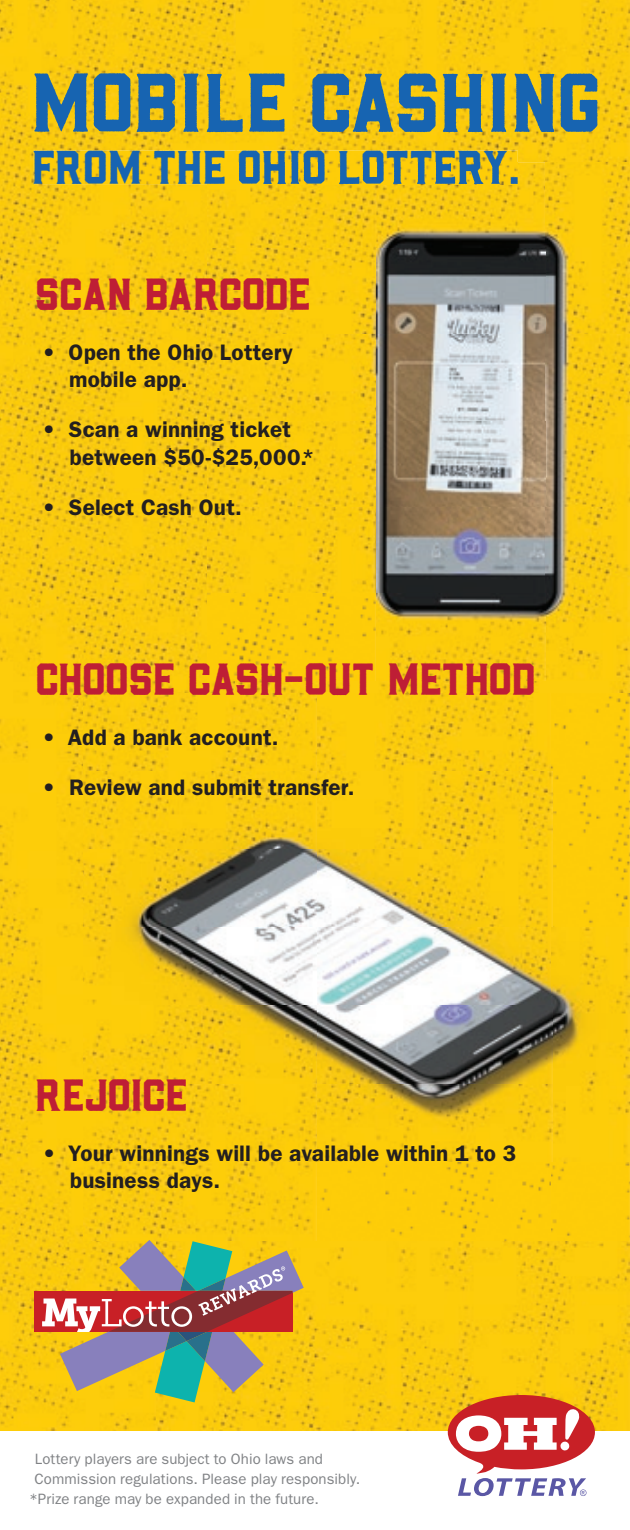
<style>
.page{position:relative;width:630px;height:1530px;background:#fff}
.page>*{position:absolute;margin:0;border:0;box-sizing:border-box;transform-origin:0 0}
.t1{font:83.5px "Barley Rough";color:#1764b1}
.t2{font:47.25px "Barley Rough";color:#1764b1}
.t3{font:45px "Barley Rough";letter-spacing:-.01em;color:#be1e35}
.t4{font:600 22.5px/27.5px "Franklin Gothic";letter-spacing:.01em;color:#231f20}
.t5{font:15px "Franklin Gothic";letter-spacing:.01em;color:#808285}
</style>
<div class="page">
<img style="left:0;top:0;width:235px;height:765px">
<img style="left:235px;top:0;width:395px;height:162px">
<img style="left:235px;top:680px;width:395px;height:13px">
<img style="left:0;top:765px;width:157px;height:666px">
<img style="left:157px;top:1240px;width:473px;height:191px">
<img style="left:34px;top:151px;width:484px;height:33px">
<img style="left:83px;top:693px;width:547px;height:547px">
<img style="left:208px;top:184px;width:169px;height:496px">
<img style="left:377px;top:162px;width:253px;height:518px">
<img style="left:208px;top:162px;width:310px;height:22px">
<div style="left:34px;top:1291px;width:258px;height:41px;background:#c82026"></div>
<svg style="left:42px;top:1240px;width:262px;height:162px;background:#b79656"></svg>
<svg style="left:448px;top:1395px;width:147px;height:101px"></svg>
<h1 class="t1" style="left:34px;top:44px;width:571px">MOBILE CASHING</h1>
<h2 class="t2" style="left:34px;top:134px;width:489px">FROM THE OHIO LOTTERY.</h2>
<h3 class="t3" style="left:36px;top:263px;width:277px">SCAN BARCODE</h3>
<p class="t4" style="left:69px;top:338px;width:225px;text-indent:-27px">• Open the Ohio Lottery mobile app.</p>
<p class="t4" style="left:69px;top:415px;width:247px;text-indent:-27px">• Scan a winning ticket between $50-$25,000.*</p>
<p class="t4" style="left:42px;top:493px;width:201px">• Select Cash Out.</p>
<h3 class="t3" style="left:37px;top:648px;width:501px">CHOOSE CASH-OUT METHOD</h3>
<p class="t4" style="left:42px;top:723px;width:238px">• Add a bank account.</p>
<p class="t4" style="left:42px;top:773px;width:314px">• Review and submit transfer.</p>
<h3 class="t3" style="left:37px;top:1064px;width:154px">REJOICE</h3>
<p class="t4" style="left:70px;top:1139px;width:448px;text-indent:-27px">• Your winnings will be available within 1 to 3 business days.</p>
<p class="t5" style="left:35px;top:1450px;width:290px">Lottery players are subject to Ohio laws and</p>
<p class="t5" style="left:34px;top:1470px;width:327px">Commission regulations. Please play responsibly.</p>
<p class="t5" style="left:29px;top:1490px;width:291px">*Prize range may be expanded in the future.</p>
</div>
